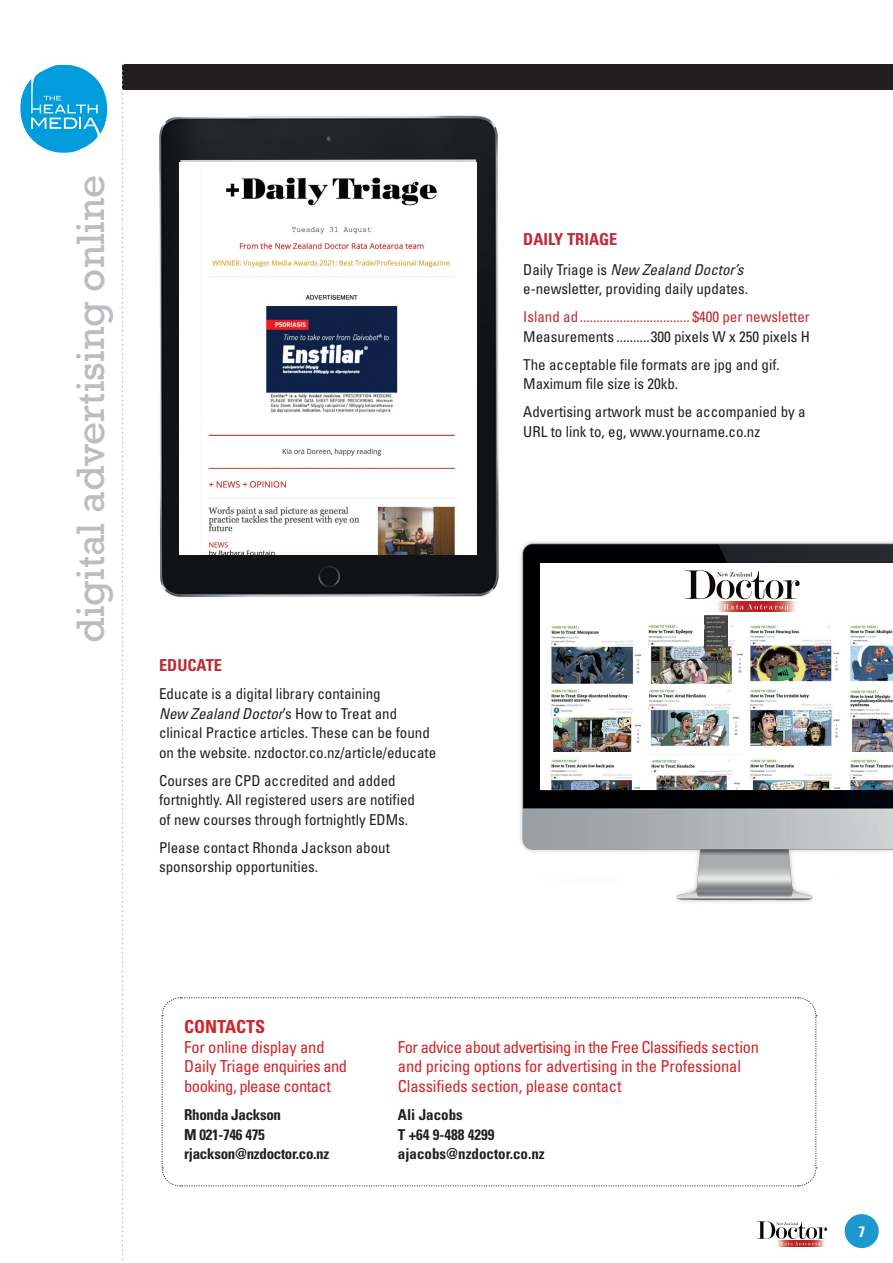
<style>
.page{position:relative;width:893px;height:1263px;background:#fff}
.page>*{position:absolute;margin:0;border:0;box-sizing:border-box;transform-origin:0 0}
.t1{font:40.5px "Rockwell Std";color:#bcbdc0}
.t2{font:700 condensed 18px "Univers LT Std";color:#d1232a}
.t3{font:condensed 16.5px/19.5px "Univers LT Std";letter-spacing:-.01em;color:#d1232a}
.t4{font:condensed 16.5px/19.5px "Univers LT Std";letter-spacing:-.03em;color:#d1232a}
.t5{font:700 condensed 16.5px "Univers LT Std";color:#bd2b36}
.t6{font:condensed 15px/19.5px "Univers LT Std";color:#231f20}
.t7{font:condensed 15px "Univers LT Std";color:#bd2b36}
.t8{font:700 condensed 15px/19.5px "Univers LT Std";letter-spacing:-.02em;color:#231f20}
.t9{font:700 condensed 15px/19.5px "Univers LT Std";color:#231f20}
.t10{font:700 condensed 15px "Univers LT Std";color:#fff}
.s1{font-style:italic}
</style>
<div class="page">
<div style="left:845px;top:1214px;width:34px;height:34px;background:#1c98ce;border-radius:50%"></div>
<svg style="left:777px;top:1245px;width:48px;height:1px"></svg>
<svg style="left:756px;top:1221px;width:71px;height:24px"></svg>
<svg style="left:20px;top:65px;width:88px;height:88px"></svg>
<div style="left:123px;top:65px;width:770px;height:25px;background:#231f20"></div>
<svg style="left:122px;top:64px;width:2px;height:1196px"></svg>
<img style="left:159px;top:115px;width:340px;height:482px">
<div style="left:180px;top:162px;width:297px;height:393px;background:#fff"></div>
<img style="left:200px;top:177px;width:255px;height:378px">
<svg style="left:161px;top:997px;width:656px;height:190px"></svg>
<img style="left:520px;top:541px;width:373px;height:362px">
<div style="left:541px;top:563px;width:352px;height:227px;background:#fff"></div>
<img style="left:551px;top:626px;width:90px;height:58px">
<img style="left:648px;top:624px;width:95px;height:60px">
<img style="left:750px;top:625px;width:90px;height:122px">
<img style="left:850px;top:625px;width:43px;height:57px">
<img style="left:551px;top:689px;width:90px;height:62px">
<img style="left:648px;top:689px;width:91px;height:58px">
<img style="left:850px;top:690px;width:43px;height:61px">
<img style="left:551px;top:759px;width:89px;height:31px">
<img style="left:647px;top:754px;width:96px;height:36px">
<img style="left:750px;top:759px;width:91px;height:31px">
<img style="left:850px;top:759px;width:43px;height:31px">
<img style="left:704px;top:616px;width:24px;height:31px">
<svg style="left:718px;top:609px;width:77px;height:2px"></svg>
<svg style="left:685px;top:570px;width:115px;height:39px"></svg>
<h1 class="t1" style="left:67px;top:643px;width:469px;rotate:-90deg">digital advertising online</h1>
<p class="t5" style="left:159px;top:655px;width:65px">EDUCATE</p>
<p class="t6" style="left:159px;top:684px;width:279px">Educate is a digital library containing<br><span class="s1">New Zealand Doctor</span>’s How to Treat and clinical Practice articles. These can be found on the website. nzdoctor.co.nz/article/educate</p>
<p class="t6" style="left:159px;top:770px;width:258px">Courses are CPD accredited and added fortnightly. All registered users are notified of new courses through fortnightly EDMs.</p>
<p class="t6" style="left:159px;top:837px;width:232px">Please contact Rhonda Jackson about sponsorship opportunities.</p>
<p class="t5" style="left:523px;top:229px;width:96px">DAILY TRIAGE</p>
<p class="t6" style="left:523px;top:259px;width:226px">Daily Triage is <span class="s1">New Zealand Doctor’s </span>e-newsletter, providing daily updates.</p>
<p class="t7" style="left:523px;top:307px;width:288px">Island ad................................. $400 per newsletter</p>
<p class="t6" style="left:523px;top:322px;width:288px;line-height:28px">Measurements ..........300 pixels W x 250 pixels H<br>The acceptable file formats are jpg and gif.</p>
<p class="t6" style="left:523px;top:369px;width:284px;line-height:28px">Maximum file size is 20kb.<br>Advertising artwork must be accompanied by a</p>
<p class="t6" style="left:523px;top:421px;width:238px">URL to link to, eg, www.yourname.co.nz</p>
<p class="t2" style="left:184px;top:1016px;width:82px">CONTACTS</p>
<p class="t4" style="left:184px;top:1037px;width:164px">For online display and<br>Daily Triage enquiries and booking, please contact</p>
<p class="t8" style="left:184px;top:1105px;width:147px">Rhonda Jackson<br>M 021-746 475 rjackson@nzdoctor.co.nz</p>
<p class="t3" style="left:398px;top:1037px;width:363px">For advice about advertising in the Free Classifieds section and pricing options for advertising in the Professional<br>Classifieds section, please contact</p>
<p class="t9" style="left:398px;top:1105px;width:148px">Ali Jacobs<br>T +64 9-488 4299 ajacobs@nzdoctor.co.nz</p>
<p class="t10" style="left:858px;top:1222px;width:8px">7</p>
</div>
